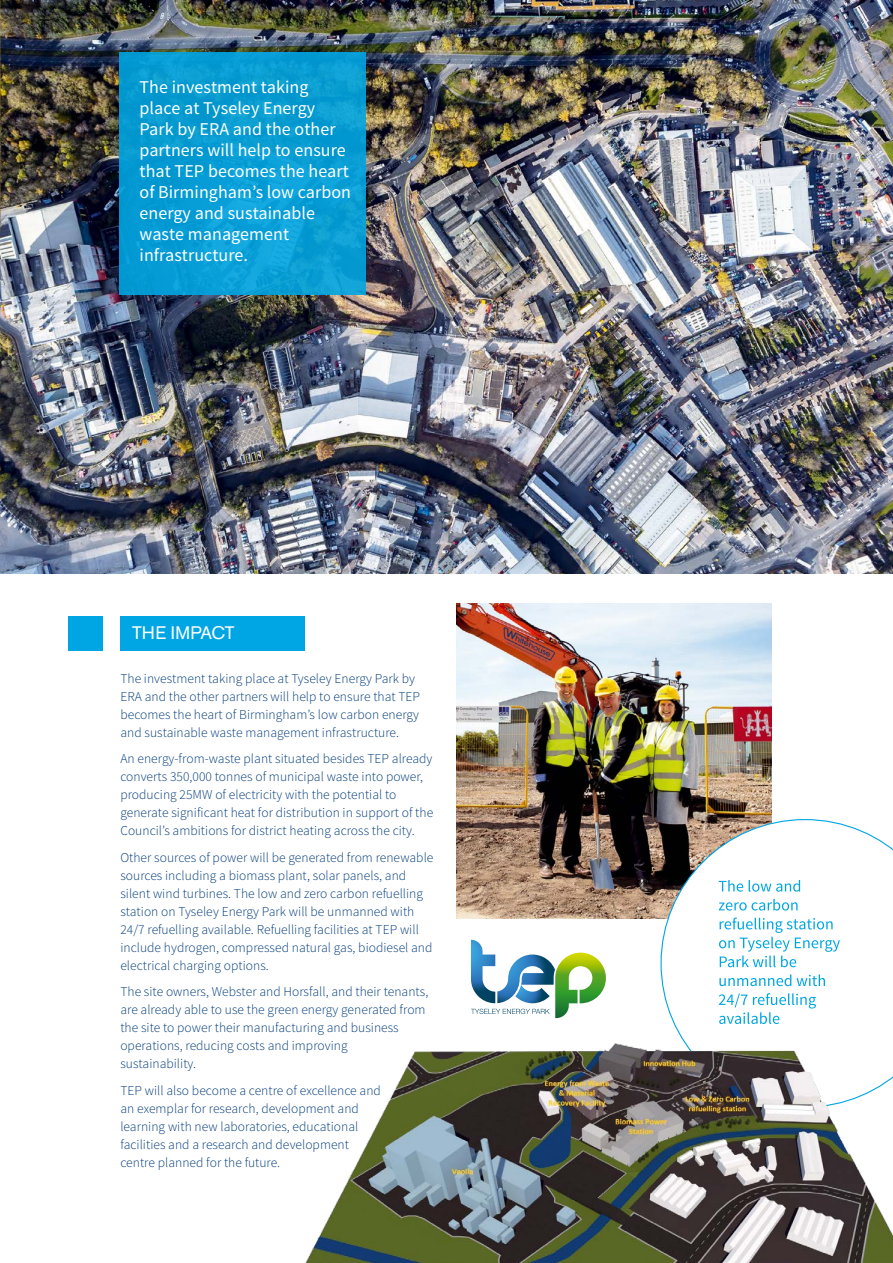
<style>
.page{position:relative;width:893px;height:1263px;background:#fff}
.page>*{position:absolute;margin:0;border:0;box-sizing:border-box;transform-origin:0 0}
.Body_text_10_13_blue{font:18px/21px "Source Sans Pro";letter-spacing:.005em;color:#fff}
.top_start_para{font:18px "Akzidenz Grotesk BE";letter-spacing:-.01em;color:#fff}
.Body_text_10_13_blue-2{font:300 13.5px/18px "Source Sans Pro";letter-spacing:.005em;color:#003b7a}
</style>
<div class="page">
<img style="left:0;top:0;width:893px;height:574px">
<img style="left:456px;top:604px;width:315px;height:314px">
<svg style="left:660px;top:819px;width:233px;height:213px"></svg>
<img style="left:305px;top:1032px;width:588px;height:231px">
<div style="left:121px;top:616px;width:184px;height:34px;background:#00a6e3"></div>
<div style="left:69px;top:616px;width:34px;height:34px;background:#00a6e3"></div>
<svg style="left:719px;top:993px;width:97px;height:31px"></svg>
<svg style="left:719px;top:974px;width:106px;height:12px"></svg>
<svg style="left:719px;top:917px;width:121px;height:50px"></svg>
<svg style="left:719px;top:899px;width:78px;height:11px"></svg>
<svg style="left:719px;top:880px;width:81px;height:12px"></svg>
<svg style="left:471px;top:940px;width:135px;height:78px"></svg>
<div style="left:119px;top:52px;width:246px;height:242px;background:linear-gradient(to right,#049ad3,#0ca0d5)"></div>
<p class="Body_text_10_13_blue" style="left:140px;top:77px;width:213px">The investment taking place at Tyseley Energy<br>Park by ERA and the other partners will help to ensure that TEP becomes the heart of Birmingham’s low carbon energy and sustainable waste management infrastructure.</p>
<p class="top_start_para" style="left:132px;top:622px;width:104px">THE IMPACT</p>
<p class="Body_text_10_13_blue-2" style="left:120px;top:669px;width:301px">The investment taking place at Tyseley Energy Park by ERA and the other partners will help to ensure that TEP becomes the heart of Birmingham’s low carbon energy and sustainable waste management infrastructure.</p>
<p class="Body_text_10_13_blue-2" style="left:120px;top:750px;width:314px">An energy-from-waste plant situated besides TEP already converts 350,000 tonnes of municipal waste into power, producing 25MW of electricity with the potential to generate significant heat for distribution in support of the Council’s ambitions for district heating across the city.</p>
<p class="Body_text_10_13_blue-2" style="left:120px;top:848px;width:315px">Other sources of power will be generated from renewable sources including a biomass plant, solar panels, and silent wind turbines. The low and zero carbon refuelling station on Tyseley Energy Park will be unmanned with 24/7 refuelling available. Refuelling facilities at TEP will include hydrogen, compressed natural gas, biodiesel and electrical charging options.</p>
<p class="Body_text_10_13_blue-2" style="left:120px;top:983px;width:309px">The site owners, Webster and Horsfall, and their tenants, are already able to use the green energy generated from the site to power their manufacturing and business operations, reducing costs and improving<br>sustainability.</p>
<p class="Body_text_10_13_blue-2" style="left:120px;top:1081px;width:262px">TEP will also become a centre of excellence and an exemplar for research, development and learning with new laboratories, educational facilities and a research and development centre planned for the future.</p>
</div>
